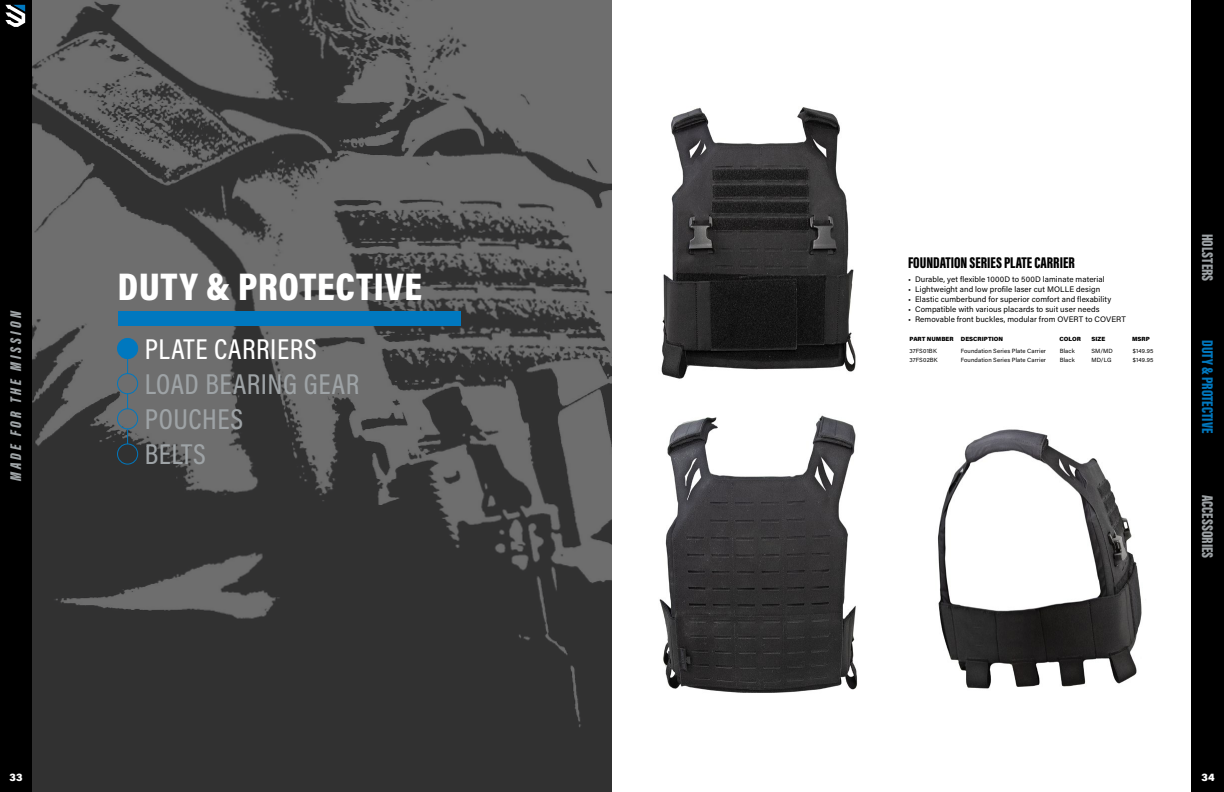
<style>
.page{position:relative;width:1224px;height:792px;background:#fff}
.page>*{position:absolute;margin:0;border:0;box-sizing:border-box;transform-origin:0 0}
.t1{font:900 39px "Acumin Pro Cond";letter-spacing:.02em;color:#fff}
.t2{font:500 29px/34.8px "Acumin Pro Cond";letter-spacing:.02em;color:#9ea3a6}
.t3{font:500 29px "Acumin Pro Cond";letter-spacing:.02em;color:#fff}
.t4{font:900 16px "Acumin Pro Extra Cond";color:#000}
.t5{font:900 16px "Acumin Pro Extra Cond";letter-spacing:.005em;color:#9ea3a6}
.t6{font:italic 900 16px "Acumin Pro Extra Cond";color:#9ea3a6}
.t7{font:900 16px "Acumin Pro Extra Cond";color:#0078bf}
.t8{font:900 11px "Acumin Pro";color:#fff}
.t9{font:8px "Acumin Pro";letter-spacing:.01em;color:#000}
.t10{font:6px "Acumin Pro";letter-spacing:.02em;color:#000}
.t11{font:900 6px "Acumin Pro";color:#000}
</style>
<div class="page">
<svg style="left:31px;top:0;width:581px;height:792px;background:#4a4a4a"></svg>
<img style="left:659px;top:415px;width:199px;height:278px">
<img style="left:661px;top:107px;width:195px;height:272px">
<img style="left:938px;top:429px;width:204px;height:260px">
<div style="left:118px;top:338px;width:20px;height:21px;background:#0078bf;border-radius:50%"></div>
<div style="left:117px;top:338px;width:21px;height:21px;border:1px solid #0078bf;border-radius:50%"></div>
<div style="left:117px;top:373px;width:21px;height:21px;border:1px solid #0078bf;border-radius:50%"></div>
<div style="left:117px;top:408px;width:21px;height:21px;border:1px solid #0078bf;border-radius:50%"></div>
<div style="left:117px;top:443px;width:21px;height:22px;border:1px solid #0078bf;border-radius:50%"></div>
<svg style="left:127px;top:358px;width:1px;height:16px"></svg>
<svg style="left:127px;top:394px;width:1px;height:15px"></svg>
<svg style="left:127px;top:429px;width:1px;height:15px"></svg>
<div style="left:118px;top:311px;width:343px;height:15px;background:#0078bf"></div>
<div style="left:0;top:0;width:31px;height:792px;background:#000"></div>
<div style="left:1192px;top:0;width:32px;height:792px;background:#000"></div>
<svg style="left:5px;top:5px;width:20px;height:22px"></svg>
<h3 class="t6" style="left:6px;top:481px;width:172px;rotate:-90deg">MADE FOR THE MISSION</h3>
<h1 class="t1" style="left:118px;top:261px;width:306px">DUTY &amp; PROTECTIVE</h1>
<h2 class="t3" style="left:145px;top:330px;width:173px">PLATE CARRIERS</h2>
<h2 class="t2" style="left:145px;top:366px;width:216px">LOAD BEARING GEAR<br>POUCHES<br>BELTS</h2>
<h3 class="t4" style="left:908px;top:253px;width:168px">FOUNDATION SERIES PLATE CARRIER</h3>
<p class="t9" style="left:908px;top:274px;width:198px">• Durable, yet flexible 1000D to 500D laminate material</p>
<p class="t9" style="left:908px;top:284px;width:194px">• Lightweight and low profile laser cut MOLLE design</p>
<p class="t9" style="left:908px;top:294px;width:205px">• Elastic cumberbund for superior comfort and flexability</p>
<p class="t9" style="left:908px;top:304px;width:193px">• Compatible with various placards to suit user needs</p>
<p class="t9" style="left:908px;top:314px;width:220px">• Removable front buckles, modular from OVERT to COVERT</p>
<p class="t11" style="left:910px;top:335px;width:95px">PART NUMBER DESCRIPTION</p>
<p class="t11" style="left:1060px;top:335px;width:23px">COLOR</p>
<p class="t11" style="left:1091px;top:335px;width:15px">SIZE</p>
<p class="t11" style="left:1132px;top:335px;width:19px">MSRP</p>
<p class="t10" style="left:909px;top:346px;width:29px">37FS01BK</p>
<p class="t10" style="left:961px;top:346px;width:87px">Foundation Series Plate Carrier</p>
<p class="t10" style="left:1060px;top:346px;width:17px">Black</p>
<p class="t10" style="left:1091px;top:346px;width:23px">SM/MD</p>
<p class="t10" style="left:1133px;top:346px;width:22px">$149.95</p>
<p class="t10" style="left:909px;top:356px;width:30px">37FS02BK</p>
<p class="t10" style="left:961px;top:356px;width:87px">Foundation Series Plate Carrier</p>
<p class="t10" style="left:1060px;top:356px;width:17px">Black</p>
<p class="t10" style="left:1091px;top:356px;width:22px">MD/LG</p>
<p class="t10" style="left:1133px;top:356px;width:22px">$149.95</p>
<h3 class="t5" style="left:1217px;top:234px;width:49px;rotate:90deg">HOLSTERS</h3>
<h3 class="t7" style="left:1217px;top:340px;width:94px;rotate:90deg">DUTY &amp; PROTECTIVE</h3>
<h3 class="t5" style="left:1217px;top:495px;width:65px;rotate:90deg">ACCESSORIES</h3>
<h3 class="t8" style="left:10px;top:770px;width:15px">33</h3>
<h3 class="t8" style="left:1202px;top:770px;width:15px">34</h3>
</div>
